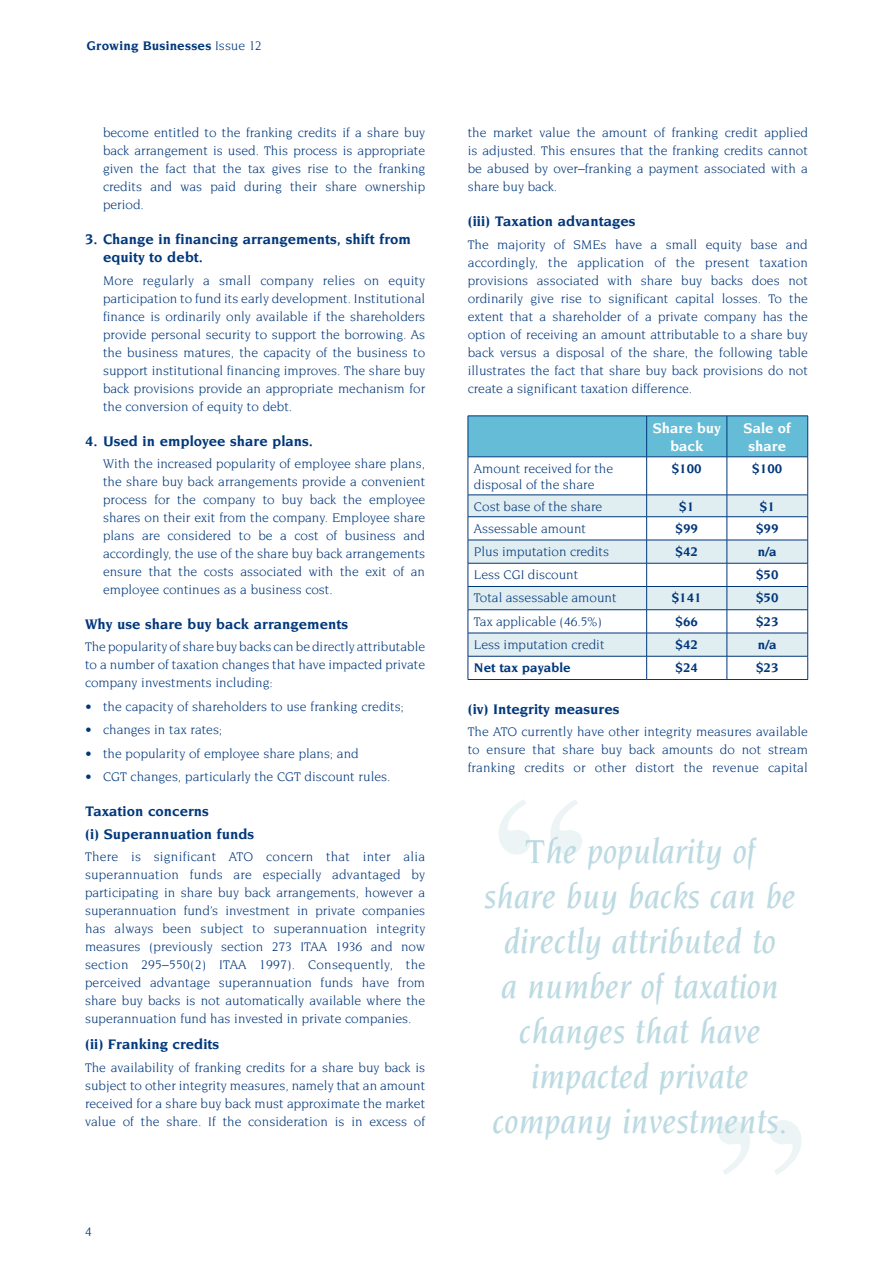
<style>
.page{position:relative;width:893px;height:1263px;background:#fff}
.page>*{position:absolute;margin:0;border:0;box-sizing:border-box;transform-origin:0 0}
.t1{font:italic 500 36px/45px "Novarese Std";color:#bcdae2;text-align:center}
.t2{font:700 15px/18px "Novarese Std";color:#00377b}
.t3{font:700 15px/18px "Novarese Std";color:#fff;text-align:center}
.t4{font:13.5px/18px "Novarese Std";color:#00377b;text-align:justify}
.t5{font:700 13.5px "Novarese Std";color:#00377b}
.s1{font-weight:400}
</style>
<div class="page">
<div style="left:469px;top:417px;width:338px;height:40px;background:#64bcd7"></div>
<svg style="left:469px;top:458px;width:338px;height:221px"></svg>
<svg style="left:469px;top:496px;width:338px;height:160px;fill:#e0edf1"></svg>
<hr style="left:468px;top:416px;width:179px;height:1px;background:#00377b">
<hr style="left:468px;top:416px;width:1px;height:41px;background:#00377b">
<hr style="left:647px;top:416px;width:80px;height:1px;background:#00377b">
<hr style="left:646px;top:416px;width:1px;height:41px;background:#00377b">
<hr style="left:727px;top:416px;width:81px;height:1px;background:#00377b">
<hr style="left:727px;top:416px;width:1px;height:41px;background:#00377b">
<hr style="left:807px;top:416px;width:1px;height:41px;background:#00377b">
<hr style="left:468px;top:457px;width:179px;height:1px;background:#00377b">
<hr style="left:468px;top:457px;width:1px;height:38px;background:#00377b">
<hr style="left:647px;top:457px;width:80px;height:1px;background:#00377b">
<hr style="left:646px;top:457px;width:1px;height:38px;background:#00377b">
<hr style="left:727px;top:457px;width:81px;height:1px;background:#00377b">
<hr style="left:727px;top:457px;width:1px;height:38px;background:#00377b">
<hr style="left:807px;top:457px;width:1px;height:38px;background:#00377b">
<hr style="left:468px;top:495px;width:179px;height:1px;background:#00377b">
<hr style="left:647px;top:495px;width:80px;height:1px;background:#00377b">
<hr style="left:727px;top:495px;width:81px;height:1px;background:#00377b">
<hr style="left:468px;top:516px;width:179px;height:1px;background:#00377b">
<hr style="left:647px;top:516px;width:80px;height:1px;background:#00377b">
<hr style="left:727px;top:516px;width:81px;height:1px;background:#00377b">
<hr style="left:468px;top:540px;width:179px;height:1px;background:#00377b">
<hr style="left:647px;top:540px;width:80px;height:1px;background:#00377b">
<hr style="left:727px;top:540px;width:81px;height:1px;background:#00377b">
<hr style="left:468px;top:563px;width:179px;height:1px;background:#00377b">
<hr style="left:647px;top:563px;width:80px;height:1px;background:#00377b">
<hr style="left:727px;top:563px;width:81px;height:1px;background:#00377b">
<hr style="left:468px;top:586px;width:179px;height:1px;background:#00377b">
<hr style="left:647px;top:586px;width:80px;height:1px;background:#00377b">
<hr style="left:727px;top:586px;width:81px;height:1px;background:#00377b">
<hr style="left:468px;top:609px;width:179px;height:1px;background:#00377b">
<hr style="left:647px;top:609px;width:80px;height:1px;background:#00377b">
<hr style="left:727px;top:609px;width:81px;height:1px;background:#00377b">
<hr style="left:468px;top:633px;width:179px;height:1px;background:#00377b">
<hr style="left:647px;top:633px;width:80px;height:1px;background:#00377b">
<hr style="left:727px;top:633px;width:81px;height:1px;background:#00377b">
<hr style="left:468px;top:656px;width:179px;height:1px;background:#00377b">
<svg style="left:468px;top:495px;width:1px;height:184px"></svg>
<hr style="left:647px;top:656px;width:80px;height:1px;background:#00377b">
<svg style="left:646px;top:495px;width:1px;height:184px"></svg>
<hr style="left:727px;top:656px;width:81px;height:1px;background:#00377b">
<svg style="left:727px;top:495px;width:1px;height:184px"></svg>
<svg style="left:807px;top:495px;width:1px;height:184px"></svg>
<hr style="left:468px;top:679px;width:179px;height:1px;background:#00377b">
<hr style="left:647px;top:679px;width:80px;height:1px;background:#00377b">
<hr style="left:727px;top:679px;width:81px;height:1px;background:#00377b">
<svg style="left:499px;top:800px;width:83px;height:54px"></svg>
<svg style="left:719px;top:1120px;width:82px;height:55px"></svg>
<p class="t5" style="left:87px;top:38px;width:177px">Growing Businesses <span class="s1">Issue 12</span></p>
<p class="t4" style="left:103px;top:124px;width:324px">become entitled to the franking credits if a share buy back arrangement is used. This process is appropriate given the fact that the tax gives rise to the franking credits and was paid during their share ownership period.</p>
<p class="t2" style="left:103px;top:230px;width:310px;text-indent:-18px">3. Change in financing arrangements, shift from equity to debt.</p>
<p class="t4" style="left:103px;top:271px;width:324px">More regularly a small company relies on equity participation to fund its early development. Institutional finance is ordinarily only available if the shareholders provide personal security to support the borrowing. As the business matures, the capacity of the business to support institutional financing improves. The share buy back provisions provide an appropriate mechanism for the conversion of equity to debt.</p>
<p class="t2" style="left:85px;top:432px;width:230px">4. Used in employee share plans.</p>
<p class="t4" style="left:103px;top:454px;width:324px">With the increased popularity of employee share plans, the share buy back arrangements provide a convenient process for the company to buy back the employee shares on their exit from the company. Employee share plans are considered to be a cost of business and accordingly, the use of the share buy back arrangements ensure that the costs associated with the exit of an employee continues as a business cost.</p>
<p class="t2" style="left:85px;top:615px;width:265px">Why use share buy back arrangements</p>
<p class="t4" style="left:85px;top:638px;width:342px">The popularity of share buy backs can be directly attributable to a number of taxation changes that have impacted private company investments including:</p>
<p class="t4" style="left:103px;top:694px;width:302px;line-height:23.5px;text-align:left">the capacity of shareholders to use franking credits; changes in tax rates;<br>the popularity of employee share plans; and<br>CGT changes, particularly the CGT discount rules.</p>
<p class="t2" style="left:85px;top:800px;width:171px;line-height:22.2px">Taxation concerns<br>(i) Superannuation funds</p>
<p class="t4" style="left:85px;top:847px;width:342px">There is significant ATO concern that inter alia superannuation funds are especially advantaged by participating in share buy back arrangements, however a superannuation fund’s investment in private companies has always been subject to superannuation integrity measures (previously section 273 ITAA 1936 and now section 295–550(2) ITAA 1997). Consequently, the perceived advantage superannuation funds have from share buy backs is not automatically available where the superannuation fund has invested in private companies.</p>
<p class="t2" style="left:85px;top:1035px;width:136px">(ii) Franking credits</p>
<p class="t4" style="left:85px;top:1058px;width:342px">The availability of franking credits for a share buy back is subject to other integrity measures, namely that an amount received for a share buy back must approximate the market value of the share. If the consideration is in excess of</p>
<p class="t4" style="left:85px;top:1223px;width:8px">4</p>
<p class="t4" style="left:468px;top:124px;width:342px">the market value the amount of franking credit applied is adjusted. This ensures that the franking credits cannot be abused by over–franking a payment associated with a share buy back.</p>
<p class="t2" style="left:468px;top:212px;width:169px">(iii) Taxation advantages</p>
<p class="t4" style="left:468px;top:235px;width:342px">The majority of SMEs have a small equity base and accordingly, the application of the present taxation provisions associated with share buy backs does not ordinarily give rise to significant capital losses. To the extent that a shareholder of a private company has the option of receiving an amount attributable to a share buy back versus a disposal of the share, the following table illustrates the fact that share buy back provisions do not create a significant taxation difference.</p>
<p class="t3" style="left:653px;top:419px;width:70px">Share buy back</p>
<p class="t3" style="left:744px;top:419px;width:49px">Sale of share</p>
<p class="t4" style="left:474px;top:460px;width:141px;line-height:16.2px">Amount received for the disposal of the share</p>
<p class="t5" style="left:672px;top:461px;width:32px">$100</p>
<p class="t5" style="left:752px;top:461px;width:32px">$100</p>
<p class="t4" style="left:474px;top:497px;width:130px">Cost base of the share</p>
<p class="t5" style="left:679px;top:499px;width:17px">$1</p>
<p class="t5" style="left:760px;top:499px;width:17px">$1</p>
<p class="t4" style="left:474px;top:519px;width:114px">Assessable amount</p>
<p class="t5" style="left:675px;top:520px;width:24px">$99</p>
<p class="t5" style="left:756px;top:520px;width:24px">$99</p>
<p class="t4" style="left:474px;top:542px;width:137px">Plus imputation credits</p>
<p class="t5" style="left:675px;top:544px;width:24px">$42</p>
<p class="t5" style="left:758px;top:544px;width:20px">n/a</p>
<p class="t4" style="left:474px;top:565px;width:106px">Less CGI discount</p>
<p class="t5" style="left:756px;top:567px;width:24px">$50</p>
<p class="t4" style="left:474px;top:589px;width:144px">Total assessable amount</p>
<p class="t5" style="left:672px;top:590px;width:32px">$141</p>
<p class="t5" style="left:756px;top:590px;width:24px">$50</p>
<p class="t4" style="left:474px;top:612px;width:129px">Tax applicable (46.5%)</p>
<p class="t5" style="left:675px;top:613px;width:24px">$66</p>
<p class="t5" style="left:756px;top:613px;width:24px">$23</p>
<p class="t4" style="left:474px;top:635px;width:132px">Less imputation credit</p>
<p class="t5" style="left:675px;top:637px;width:24px">$42</p>
<p class="t5" style="left:758px;top:637px;width:20px">n/a</p>
<p class="t5" style="left:474px;top:660px;width:98px">Net tax payable</p>
<p class="t5" style="left:675px;top:660px;width:24px">$24</p>
<p class="t5" style="left:756px;top:660px;width:24px">$23</p>
<p class="t2" style="left:468px;top:700px;width:153px">(iv) Integrity measures</p>
<p class="t4" style="left:468px;top:723px;width:342px">The ATO currently have other integrity measures available to ensure that share buy back amounts do not stream franking credits or other distort the revenue capital</p>
<h1 class="t1" style="left:484px;top:829px;width:313px">The popularity of<br>share buy backs can be directly attributed to<br>a number of taxation changes that have impacted private company investments.</h1>
</div>
